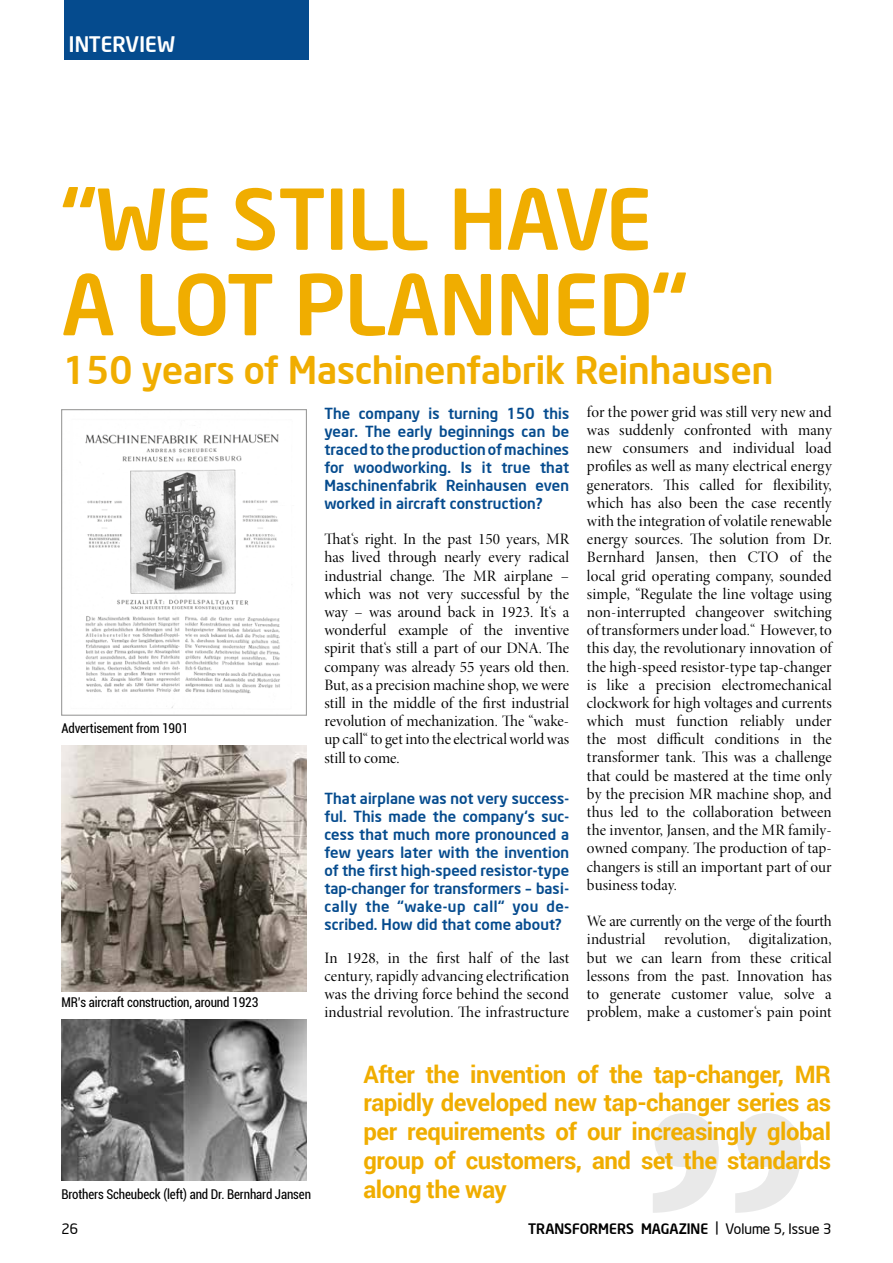
<style>
.page{position:relative;width:893px;height:1263px;background:#fff}
.page>*{position:absolute;margin:0;border:0;box-sizing:border-box;transform-origin:0 0}
.t1{font:500 82.5px/85.5px "Neo Sans Intel";color:#f0ad00}
.t2{font:500 37.5px "Neo Sans Intel";color:#f0ad00}
.t3{font:700 24px/28.8px "Roboto";letter-spacing:-.02em;color:#f0ad00;text-align:justify}
.t4{font:500 21px "Neo Sans Intel";letter-spacing:.01em;color:#fff}
.t5{font:15.9px/18.1px "Minion Pro Disp";letter-spacing:.005em;color:#000;text-align:justify}
.t6{font:500 15px/18px "Neo Sans Intel";letter-spacing:.01em;color:#054b8e;text-align:justify}
.t7{font:500 14.25px "Neo Sans Intel";color:#000}
.t8{font:14.25px "Neo Sans Intel";color:#000}
.t9{font:condensed 13.5px "Roboto";letter-spacing:-.01em;color:#000;scale:.96 1}
.s1{font-weight:400}
</style>
<div class="page">
<img style="left:85px;top:434px;width:195px;height:274px">
<div style="left:61px;top:409px;width:246px;height:307px;border:1px solid #9d9d9c"></div>
<img style="left:62px;top:745px;width:244px;height:247px">
<img style="left:62px;top:1019px;width:244px;height:162px">
<svg style="left:653px;top:1113px;width:148px;height:100px"></svg>
<div style="left:64px;top:0;width:244px;height:60px;background:#054b8e"></div>
<h3 class="t4" style="left:69px;top:31px;width:108px">INTERVIEW</h3>
<h1 class="t1" style="left:62px;top:175px;width:626px">“WE STILL HAVE<br>A LOT PLANNED“</h1>
<h2 class="t2" style="left:63px;top:347px;width:711px">150 years of Maschinenfabrik Reinhausen</h2>
<p class="t9" style="left:61px;top:719px;width:134px">Advertisement from 1901</p>
<p class="t9" style="left:61px;top:993px;width:207px">MR’s aircraft construction, around 1923</p>
<p class="t6" style="left:324px;top:404px;width:246px">The company is turning 150 this year. The early beginnings can be traced to the production of machines for woodworking. Is it true that Maschinenfabrik Reinhausen even worked in aircraft construction?</p>
<p class="t5" style="left:324px;top:530px;width:246px">That‘s right. In the past 150 years, MR has lived through nearly every radical industrial change. The MR airplane – which was not very successful by the way – was around back in 1923. It‘s a wonderful example of the inventive spirit that‘s still a part of our DNA. The company was already 55 years old then.<br>But, as a precision machine shop, we were still in the middle of the first industrial revolution of mechanization. The “wake&shy;up call“ to get into the electrical world was still to come.</p>
<p class="t6" style="left:324px;top:789px;width:246px">That airplane was not very success&shy;ful. This made the company‘s suc&shy;cess that much more pronounced a few years later with the invention of the first high-speed resistor-type tap-changer for transformers – basi&shy;cally the “wake-up call“ you de&shy;scribed. How did that come about?</p>
<p class="t5" style="left:324px;top:949px;width:246px">In 1928, in the first half of the last century, rapidly advancing electrification was the driving force behind the second industrial revolution. The infrastructure</p>
<p class="t5" style="left:587px;top:403px;width:246px">for the power grid was still very new and was suddenly confronted with many new consumers and individual load profiles as well as many electrical energy generators. This called for flexibility, which has also been the case recently with the integration of volatile renewable energy sources. The solution from Dr.<br>Bernhard Jansen, then CTO of the local grid operating company, sounded simple, “Regulate the line voltage using non-interrupted changeover switching of transformers under load.“ However, to this day, the revolutionary innovation of the high-speed resistor-type tap-changer is like a precision electromechanical clockwork for high voltages and currents which must function reliably under the most difficult conditions in the transformer tank. This was a challenge that could be mastered at the time only by the precision MR machine shop, and thus led to the collaboration between the inventor, Jansen, and the MR family&shy;owned company. The production of tap&shy;changers is still an important part of our business today.</p>
<p class="t5" style="left:587px;top:912px;width:246px">We are currently on the verge of the fourth industrial revolution, digitalization, but we can learn from these critical lessons from the past. Innovation has to generate customer value, solve a problem, make a customer‘s pain point</p>
<p class="t9" style="left:61px;top:1184px;width:261px">Brothers Scheubeck (left) and Dr. Bernhard Jansen</p>
<p class="t8" style="left:61px;top:1220px;width:18px">26</p>
<h3 class="t3" style="left:364px;top:1059px;width:469px">After the invention of the tap-changer, MR rapidly developed new tap-changer series as per requirements of our increasingly global group of customers, and set the standards along the way</h3>
<p class="t7" style="left:528px;top:1220px;width:305px">TRANSFORMERS MAGAZINE <span class="s1">| Volume 5, Issue 3</span></p>
</div>
